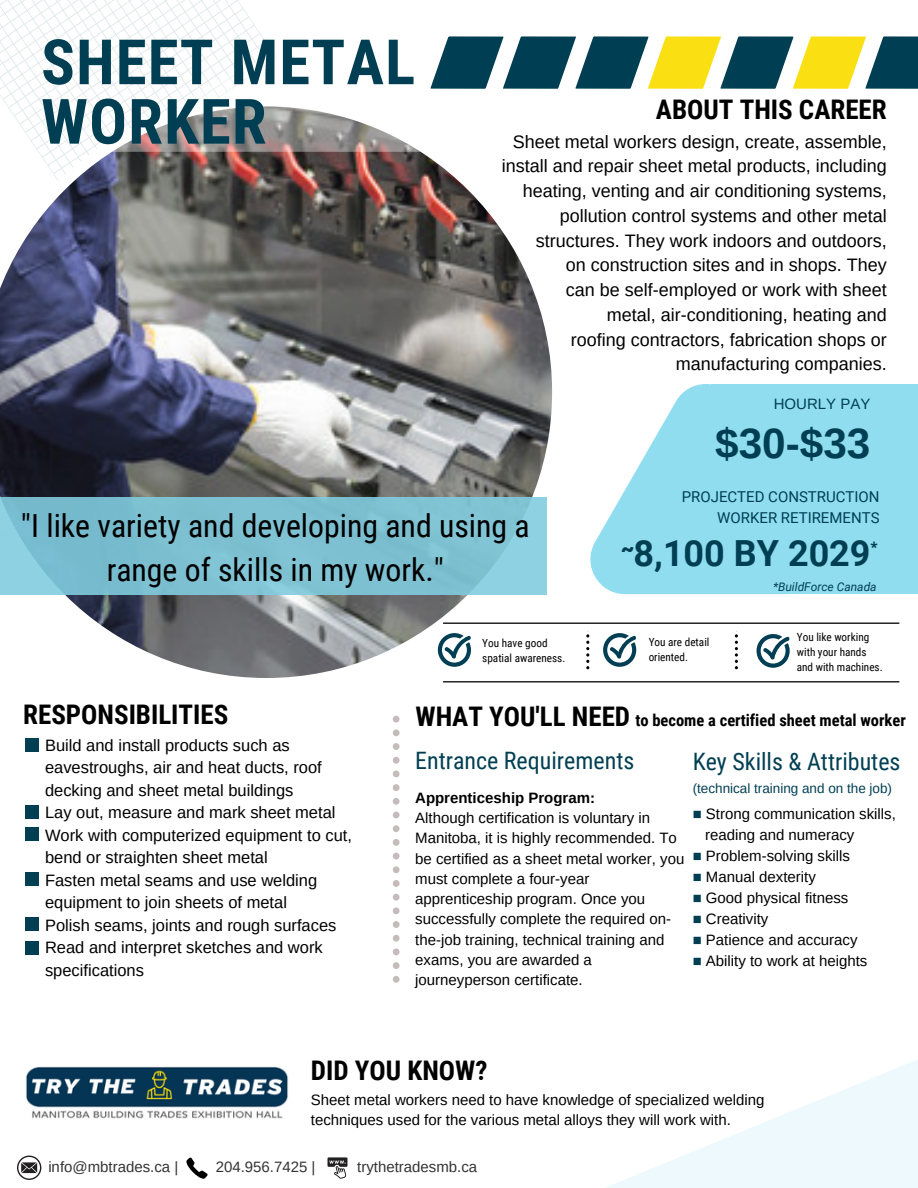
<style>
.page{position:relative;width:918px;height:1188px;background:#fff}
.page>*{position:absolute;margin:0;border:0;box-sizing:border-box;transform-origin:0 0}
.t1{font:700 62.55px/59.4px "Roboto Condensed";letter-spacing:.02em;color:#003f53}
.t2{font:700 42.3px "Arimo";color:#003f53}
.t3{font:700 36px "Roboto";color:#003f53}
.t4{font:700 36px "Roboto Condensed";color:#003f53}
.t5{font:31.8px/43.8px "Roboto Condensed";color:#000;text-align:center}
.t6{font:700 27px "Roboto Condensed";color:#000}
.t7{font:24px "Roboto Condensed";color:#003f53}
.t8{font:18px/24.8px "Arimo";color:#000;text-align:right}
.t9{font:16.5px/22.5px "Arimo";color:#000}
.t10{font:700 16.5px "Roboto Condensed";color:#000}
.t11{font:15px/20.2px "Arimo";color:#000}
.t12{font:15px "Arimo";color:#333}
.t13{font:15px/21px "Roboto";color:#003f53;text-align:right}
.t14{font:700 15px "Arimo";color:#000}
.t15{font:15px "Arimo";color:#003f53}
.t16{font:13.5px "Arimo";color:#003f53}
.t17{font:700 13.5px "Open Sans";color:#003f53}
.t18{font:italic 12px "Roboto";color:#003f53}
.t19{font:11.25px/15.1px "Roboto Condensed";color:#000}
.s1{color:#003f53}
</style>
<div class="page">
<svg style="left:0;top:0;width:96px;height:96px"></svg>
<img style="left:0;top:96px;width:563px;height:587px">
<svg style="left:606px;top:1060px;width:312px;height:128px;fill:#effafc"></svg>
<svg style="left:393px;top:715px;width:7px;height:268px"></svg>
<div style="left:712px;top:384px;width:206px;height:210px;background:#90ddf0"></div>
<svg style="left:590px;top:384px;width:122px;height:210px;fill:#90ddf0"></svg>
<svg style="left:586px;top:631px;width:3px;height:38px"></svg>
<svg style="left:735px;top:631px;width:3px;height:38px"></svg>
<svg style="left:603px;top:633px;width:34px;height:34px"></svg>
<svg style="left:438px;top:633px;width:34px;height:34px"></svg>
<svg style="left:757px;top:634px;width:33px;height:34px"></svg>
<svg style="left:443px;top:681px;width:456px;height:1px"></svg>
<svg style="left:443px;top:623px;width:456px;height:1px"></svg>
<svg style="left:0;top:497px;width:547px;height:98px;background:#7dc1d3"></svg>
<svg style="left:17px;top:1156px;width:24px;height:24px"></svg>
<svg style="left:186px;top:1157px;width:22px;height:22px"></svg>
<svg style="left:328px;top:1157px;width:19px;height:22px"></svg>
<img style="left:26px;top:1066px;width:262px;height:53px">
<div style="left:26px;top:805px;width:13px;height:14px;background:#003f53"></div>
<div style="left:26px;top:827px;width:13px;height:14px;background:#003f53"></div>
<div style="left:26px;top:872px;width:13px;height:14px;background:#003f53"></div>
<div style="left:26px;top:917px;width:13px;height:14px;background:#003f53"></div>
<div style="left:26px;top:738px;width:13px;height:14px;background:#003f53"></div>
<svg style="left:96px;top:0;width:379px;height:152px"></svg>
<svg style="left:412px;top:10px;width:506px;height:105px"></svg>
<div style="left:26px;top:941px;width:13px;height:14px;background:#003f53"></div>
<p class="t1" style="left:41px;top:33px;width:376px">SHEET METAL<br>WORKER</p>
<p class="t6" style="left:656px;top:94px;width:232px">ABOUT THIS CAREER</p>
<p class="t8" style="left:502px;top:129px;width:386px">Sheet metal workers design, create, assemble, install and repair sheet metal products, including heating, venting and air conditioning systems, pollution control systems and other metal structures. They work indoors and outdoors,</p>
<p class="t8" style="left:566px;top:253px;width:322px">on construction sites and in shops. They</p>
<p class="t8" style="left:566px;top:277px;width:322px">can be self-employed or work with sheet</p>
<p class="t8" style="left:607px;top:302px;width:281px">metal, air-conditioning, heating and</p>
<p class="t8" style="left:571px;top:327px;width:317px">roofing contractors, fabrication shops or</p>
<p class="t8" style="left:676px;top:352px;width:213px">manufacturing companies.</p>
<p class="t15" style="left:774px;top:395px;width:98px">HOURLY PAY</p>
<p class="t2" style="left:715px;top:420px;width:157px">$30-$33</p>
<p class="t5" style="left:21px;top:504px;width:510px">"I like variety and developing and using a range of skills in my work."</p>
<p class="t19" style="left:482px;top:635px;width:67px">You have good</p>
<p class="t19" style="left:482px;top:650px;width:85px">spatial awareness.</p>
<p class="t13" style="left:682px;top:487px;width:199px">PROJECTED CONSTRUCTION<br>WORKER RETIREMENTS</p>
<p class="t3" style="left:634px;top:533px;width:238px">8,100 BY 2029</p>
<p class="t18" style="left:773px;top:580px;width:105px">*BuildForce Canada</p>
<p class="t17" style="left:870px;top:538px;width:9px">*</p>
<p class="t4" style="left:620px;top:540px;width:17px">˜</p>
<p class="t19" style="left:649px;top:634px;width:62px">You are detail oriented.</p>
<p class="t19" style="left:797px;top:629px;width:74px">You like working</p>
<p class="t19" style="left:797px;top:644px;width:71px">with your hands</p>
<p class="t19" style="left:797px;top:660px;width:87px">and with machines.</p>
<p class="t6" style="left:23px;top:699px;width:207px">RESPONSIBILITIES</p>
<p class="t9" style="left:45px;top:734px;width:278px">Build and install products such as eavestroughs, air and heat ducts, roof decking and sheet metal buildings</p>
<p class="t9" style="left:45px;top:801px;width:292px">Lay out, measure and mark sheet metal</p>
<p class="t9" style="left:45px;top:824px;width:308px">Work with computerized equipment to cut, bend or straighten sheet metal</p>
<p class="t9" style="left:45px;top:869px;width:274px">Fasten metal seams and use welding equipment to join sheets of metal</p>
<p class="t9" style="left:45px;top:914px;width:293px">Polish seams, joints and rough surfaces</p>
<p class="t9" style="left:45px;top:936px;width:279px">Read and interpret sketches and work specifications</p>
<p class="t6" style="left:416px;top:701px;width:216px">WHAT YOU'LL NEED</p>
<p class="t10" style="left:635px;top:711px;width:272px">to become a certified sheet metal worker</p>
<p class="t7" style="left:415px;top:747px;width:221px">Entrance Requirements</p>
<p class="t14" style="left:415px;top:789px;width:181px">Apprenticeship Program:</p>
<p class="t11" style="left:415px;top:808px;width:271px">Although certification is voluntary in Manitoba, it is highly recommended. To be certified as a sheet metal worker, you must complete a four-year apprenticeship program. Once you successfully complete the required on&shy;the-job training, technical training and exams, you are awarded a journeyperson certificate.</p>
<p class="t7" style="left:693px;top:748px;width:209px">Key Skills &amp; Attributes</p>
<p class="t16" style="left:693px;top:780px;width:201px">(technical training and on the job)</p>
<p class="t11" style="left:693px;top:804px;width:205px"><span class="s1">■</span> Strong communication skills,</p>
<p class="t11" style="left:705px;top:825px;width:151px">reading and numeracy</p>
<p class="t11" style="left:693px;top:846px;width:159px"><span class="s1">■</span> Problem-solving skills</p>
<p class="t11" style="left:693px;top:867px;width:125px"><span class="s1">■</span> Manual dexterity</p>
<p class="t11" style="left:693px;top:888px;width:157px"><span class="s1">■</span> Good physical fitness</p>
<p class="t11" style="left:693px;top:909px;width:77px"><span class="s1">■</span> Creativity</p>
<p class="t11" style="left:693px;top:930px;width:166px"><span class="s1">■</span> Patience and accuracy</p>
<p class="t11" style="left:693px;top:951px;width:176px"><span class="s1">■</span> Ability to work at heights</p>
<p class="t6" style="left:311px;top:1055px;width:178px">DID YOU KNOW?</p>
<p class="t11" style="left:311px;top:1090px;width:455px">Sheet metal workers need to have knowledge of specialized welding</p>
<p class="t11" style="left:311px;top:1110px;width:422px">techniques used for the various metal alloys they will work with.</p>
<p class="t12" style="left:48px;top:1159px;width:131px">info@mbtrades.ca |</p>
<p class="t12" style="left:216px;top:1159px;width:101px">204.956.7425 |</p>
<p class="t12" style="left:357px;top:1159px;width:122px">trythetradesmb.ca</p>
</div>
